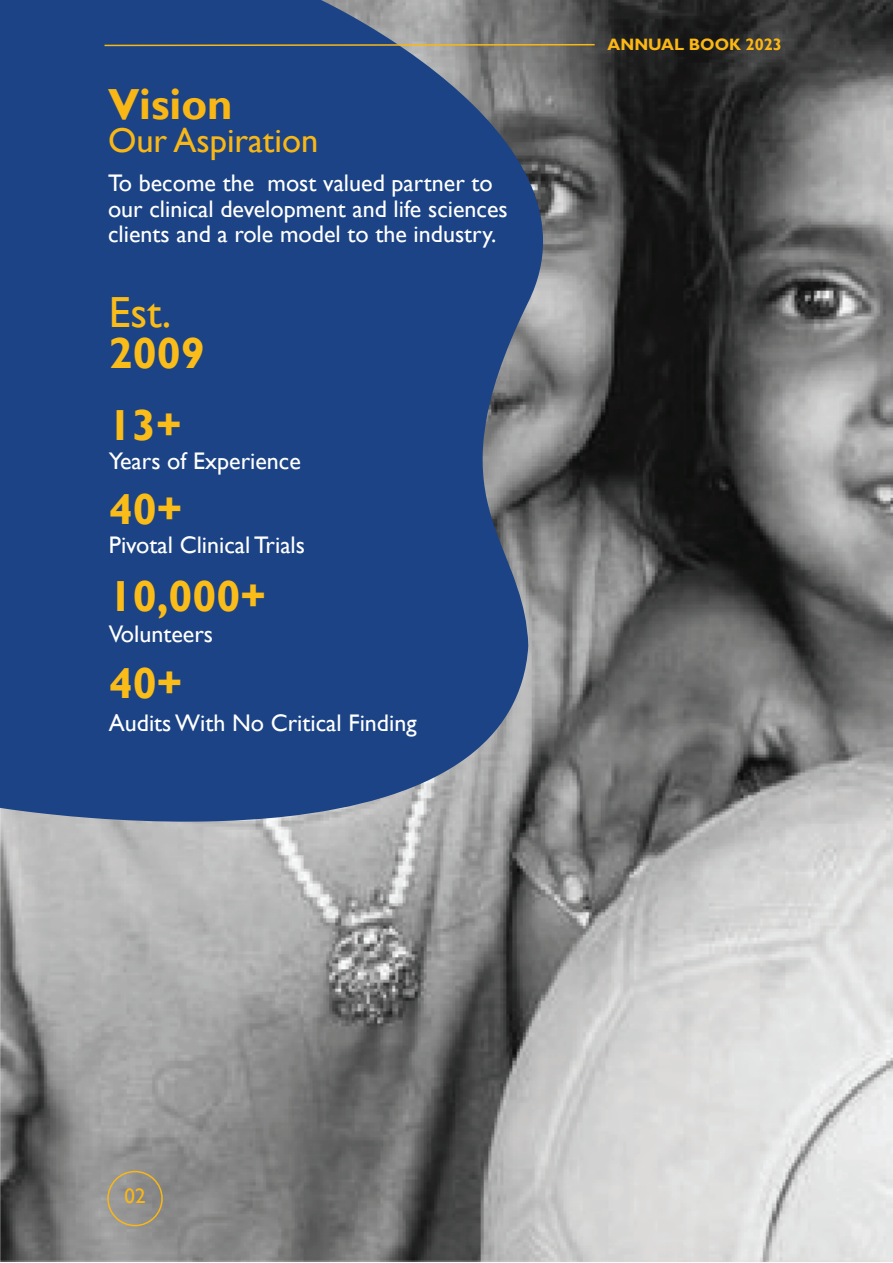
<style>
.page{position:relative;width:893px;height:1263px;background:#fff}
.page>*{position:absolute;margin:0;border:0;box-sizing:border-box;transform-origin:0 0}
.t1{font:700 43.5px/84.2px "Gill Sans";color:#fabc18}
.t2{font:700 43.5px "Gill Sans";color:#f9b716}
.t3{font:43.5px "Gill Sans";color:#fabc18}
.t4{font:34.5px "Gill Sans";color:#f9b716}
.t5{font:24px/25.5px "Gill Sans";color:#fff}
.t6{font:21px "Gill Sans";color:#f9b716}
.t7{font:700 16.5px "Gill Sans";color:#fbb715}
</style>
<div class="page">
<img style="left:0;top:0;width:893px;height:1262px">
<svg style="left:0;top:0;width:543px;height:822px;background:#274b86"></svg>
<svg style="left:103px;top:43px;width:493px;height:4px;background:#877e5a"></svg>
<div style="left:107px;top:1171px;width:56px;height:55px;border:2px solid #f9b716;border-radius:50%"></div>
<h1 class="t2" style="left:108px;top:78px;width:126px">Vision</h1>
<h2 class="t4" style="left:108px;top:120px;width:212px">Our Aspiration</h2>
<p class="t5" style="left:108px;top:171px;width:401px">To become the most valued partner to our clinical development and life sciences clients and a role model to the industry.</p>
<h1 class="t3" style="left:109px;top:287px;width:64px">Est.</h1>
<h1 class="t1" style="left:109px;top:312px;width:98px">2009</h1>
<h1 class="t1" style="left:108px;top:384px;width:76px">13+<br>40+</h1>
<p class="t5" style="left:109px;top:533px;width:198px">Pivotal Clinical Trials</p>
<h1 class="t1" style="left:109px;top:556px;width:159px">10,000+</h1>
<p class="t5" style="left:109px;top:621px;width:106px">Volunteers</p>
<h1 class="t1" style="left:109px;top:643px;width:75px">40+</h1>
<p class="t5" style="left:109px;top:710px;width:309px">Audits With No Critical Finding</p>
<p class="t5" style="left:109px;top:448px;width:194px">Years of Experience</p>
<p class="t7" style="left:608px;top:34px;width:176px">ANNUAL BOOK 2023</p>
<p class="t6" style="left:124px;top:1183px;width:22px">02</p>
</div>
